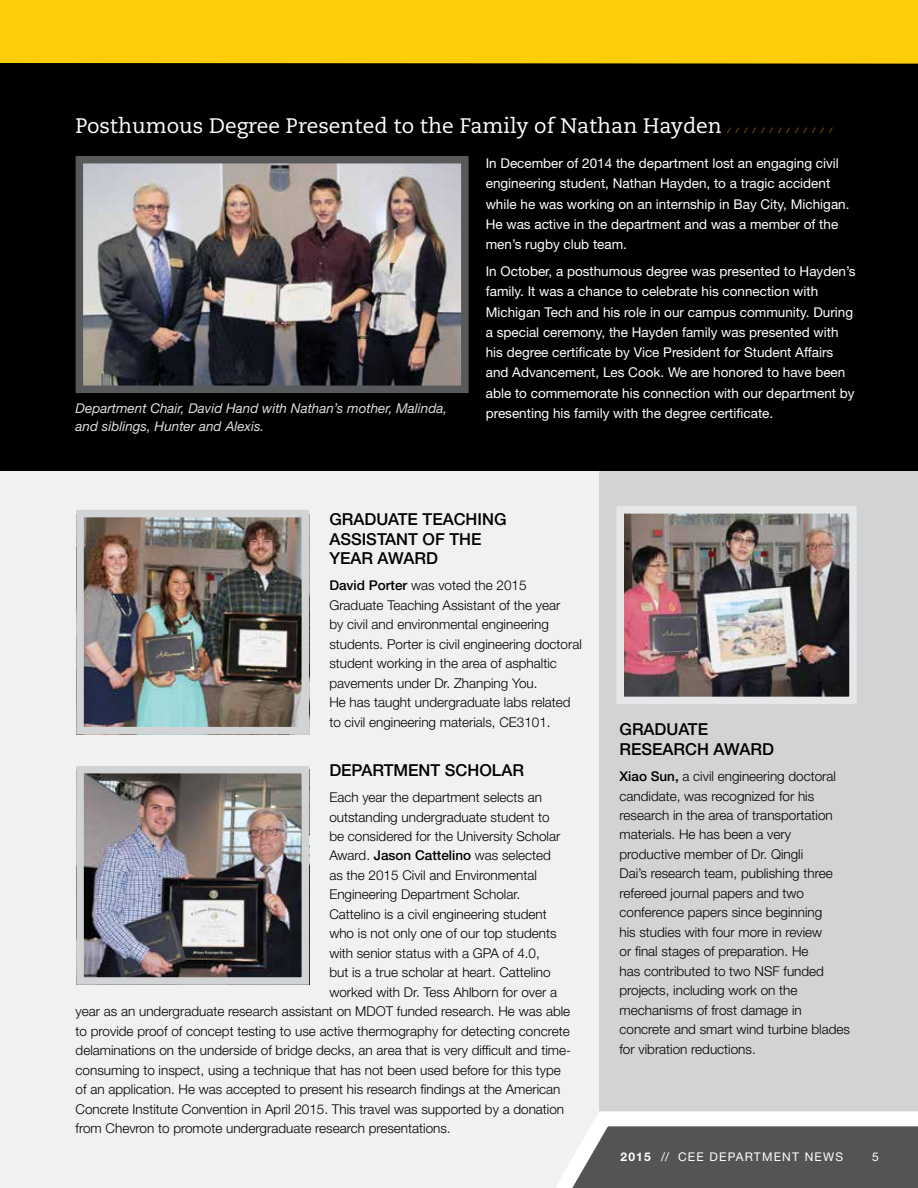
<style>
.page{position:relative;width:918px;height:1188px;background:#fff}
.page>*{position:absolute;margin:0;border:0;box-sizing:border-box;transform-origin:0 0}
.t1{font:21px "Caecilia LT Std";color:#fff}
.t2{font:500 16.5px/19.5px "Helvetica Neue LT Std";color:#000}
.t3{font:300 13.5px/19.5px "Helvetica Neue LT Std";color:#000}
.t4{font:13.5px/20.2px "Helvetica Neue LT Std";color:#fff}
.t5{font:italic 13.5px/18px "Helvetica Neue LT Std";color:#dcddde}
.t6{font:12px "Helvetica Neue LT Std";letter-spacing:.1em;color:#fff}
.t7{font:italic 300 7.5px "Helvetica Neue LT Std";color:#f8ae1a}
.s1{font-weight:500}
.s2{font-weight:700}
</style>
<div class="page">
<div style="left:0;top:471px;width:918px;height:717px;background:#f1f1f2"></div>
<div style="left:600px;top:471px;width:318px;height:717px;background:#d1d3d4"></div>
<div style="left:0;top:0;width:918px;height:471px;background:#000"></div>
<img style="left:85px;top:519px;width:215px;height:206px">
<div style="left:76px;top:510px;width:233px;height:224px;border:8px solid #d1d3d4"></div>
<img style="left:85px;top:775px;width:215px;height:201px">
<div style="left:76px;top:766px;width:233px;height:219px;border:8px solid #d1d3d4"></div>
<img style="left:625px;top:515px;width:223px;height:180px">
<div style="left:616px;top:506px;width:241px;height:198px;border:8px solid #e6e7e8"></div>
<img style="left:75px;top:156px;width:394px;height:237px">
<div style="left:0;top:0;width:918px;height:64px;background:#fdce07"></div>
<svg style="left:556px;top:1104px;width:362px;height:84px"></svg>
<h1 class="t1" style="left:76px;top:114px;width:648px">Posthumous Degree Presented to the Family of Nathan Hayden</h1>
<p class="t7" style="left:728px;top:126px;width:106px">/////////////</p>
<p class="t5" style="left:76px;top:399px;width:373px">Department Chair, David Hand with Nathan’s mother, Malinda, and siblings, Hunter and Alexis.</p>
<p class="t4" style="left:486px;top:153px;width:365px">In December of 2014 the department lost an engaging civil engineering student, Nathan Hayden, to a tragic accident while he was working on an internship in Bay City, Michigan.<br>He was active in the department and was a member of the men’s rugby club team.</p>
<p class="t4" style="left:486px;top:261px;width:371px">In October, a posthumous degree was presented to Hayden’s family. It was a chance to celebrate his connection with Michigan Tech and his role in our campus community. During a special ceremony, the Hayden family was presented with his degree certificate by Vice President for Student Affairs and Advancement, Les Cook. We are honored to have been able to commemorate his connection with our department by presenting his family with the degree certificate.</p>
<p class="t2" style="left:329px;top:509px;width:179px">GRADUATE TEACHING<br>ASSISTANT OF THE<br>YEAR AWARD</p>
<p class="t3" style="left:329px;top:576px;width:254px"><span class="s1">David Porter</span> was voted the 2015<br>Graduate Teaching Assistant of the year<br>by civil and environmental engineering students. Porter is civil engineering doctoral student working in the area of asphaltic pavements under Dr. Zhanping You.<br>He has taught undergraduate labs related to civil engineering materials, CE3101.</p>
<p class="t2" style="left:329px;top:760px;width:196px">DEPARTMENT SCHOLAR</p>
<p class="t3" style="left:329px;top:787px;width:214px">Each year the department selects an</p>
<p class="t3" style="left:329px;top:807px;width:222px">outstanding undergraduate student to</p>
<p class="t3" style="left:329px;top:826px;width:233px">be considered for the University Scholar</p>
<p class="t3" style="left:329px;top:846px;width:223px">Award. <span class="s1">Jason Cattelino</span> was selected</p>
<p class="t3" style="left:329px;top:865px;width:209px">as the 2015 Civil and Environmental</p>
<p class="t3" style="left:329px;top:885px;width:192px">Engineering Department Scholar.</p>
<p class="t3" style="left:329px;top:904px;width:219px">Cattelino is a civil engineering student</p>
<p class="t3" style="left:329px;top:924px;width:229px">who is not only one of our top students</p>
<p class="t3" style="left:329px;top:943px;width:212px">with senior status with a GPA of 4.0,</p>
<p class="t3" style="left:329px;top:963px;width:223px">but is a true scholar at heart. Cattelino</p>
<p class="t3" style="left:329px;top:982px;width:229px">worked with Dr. Tess Ahlborn for over a</p>
<p class="t3" style="left:76px;top:1002px;width:496px">year as an undergraduate research assistant on MDOT funded research. He was able</p>
<p class="t3" style="left:76px;top:1021px;width:496px">to provide proof of concept testing to use active thermography for detecting concrete</p>
<p class="t3" style="left:76px;top:1041px;width:497px">delaminations on the underside of bridge decks, an area that is very difficult and time-</p>
<p class="t3" style="left:76px;top:1060px;width:487px">consuming to inspect, using a technique that has not been used before for this type</p>
<p class="t3" style="left:76px;top:1080px;width:486px">of an application. He was accepted to present his research findings at the American</p>
<p class="t3" style="left:76px;top:1099px;width:490px">Concrete Institute Convention in April 2015. This travel was supported by a donation</p>
<p class="t3" style="left:76px;top:1119px;width:377px">from Chevron to promote undergraduate research presentations.</p>
<p class="t2" style="left:620px;top:719px;width:156px">GRADUATE<br>RESEARCH AWARD</p>
<p class="t3" style="left:620px;top:766px;width:232px"><span class="s1">Xiao Sun,</span> a civil engineering doctoral candidate, was recognized for his research in the area of transportation materials. He has been a very productive member of Dr. Qingli<br>Dai’s research team, publishing three refereed journal papers and two conference papers since beginning<br>his studies with four more in review<br>or final stages of preparation. He<br>has contributed to two NSF funded projects, including work on the mechanisms of frost damage in concrete and smart wind turbine blades for vibration reductions.</p>
<p class="t6" style="left:620px;top:1149px;width:224px"><span class="s2">2015</span> // CEE DEPARTMENT NEWS</p>
<p class="t6" style="left:872px;top:1149px;width:8px">5</p>
</div>
